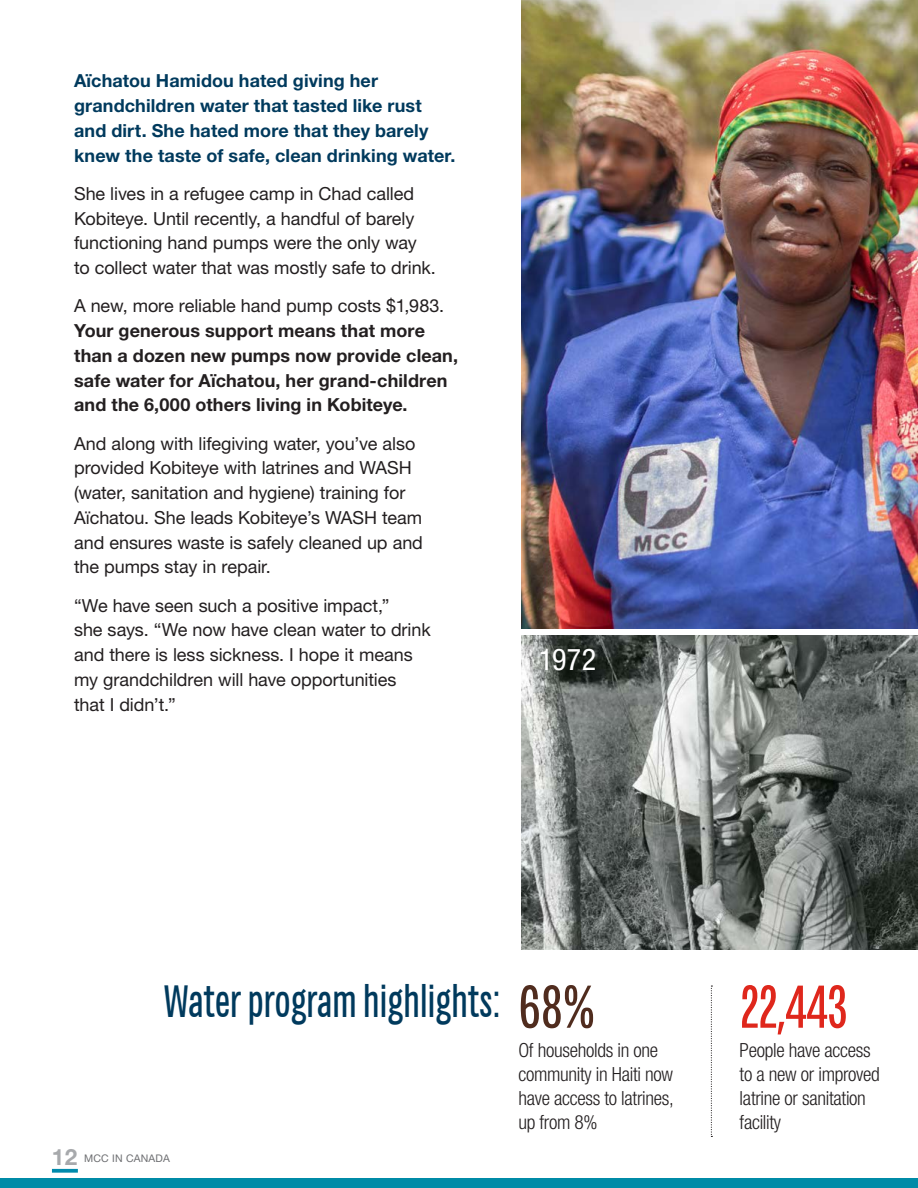
<style>
.page{position:relative;width:918px;height:1188px;background:#fff}
.page>*{position:absolute;margin:0;border:0;box-sizing:border-box;transform-origin:0 0}
.t1{font:60.15px "Chartwell Pies";color:#df271c}
.t2{font:60.15px "Chartwell Pies";color:#502c1e}
.t3{font:45px "Chartwell Pies";letter-spacing:-.01em;color:#003a5d}
.t4{font:condensed 30px "Helvetica Neue";color:#fff}
.t5{font:300 condensed 19.5px/24px "Helvetica Neue";letter-spacing:-.015em;color:#231f20}
.t6{font:18px/24.8px "Helvetica Neue Roman MCC";letter-spacing:-.005em;color:#231f20}
.t7{font:18px/24.8px "Helvetica Neue Bold MCC";letter-spacing:.005em;color:#231f20}
.t8{font:18px/24.8px "Helvetica Neue Bold MCC";letter-spacing:.005em;color:#003a5d}
.t9{font:10.5px "Helvetica Neue Roman MCC";letter-spacing:.02em;color:#6d6e71}
.s1{font-family:"Helvetica Neue Bold MCC";font-size:22.5px;color:#a7a9ac}
</style>
<div class="page">
<img style="left:521px;top:0;width:397px;height:629px">
<img style="left:521px;top:635px;width:397px;height:315px">
<div style="left:0;top:1178px;width:918px;height:10px;background:#008ba7"></div>
<svg style="left:52px;top:1169px;width:26px;height:4px"></svg>
<svg style="left:711px;top:986px;width:1px;height:151px"></svg>
<p class="t8" style="left:74px;top:68px;width:383px">Aïchatou Hamidou hated giving her grandchildren water that tasted like rust and dirt. She hated more that they barely knew the taste of safe, clean drinking water.</p>
<p class="t6" style="left:74px;top:181px;width:363px">She lives in a refugee camp in Chad called Kobiteye. Until recently, a handful of barely functioning hand pumps were the only way to collect water that was mostly safe to drink.</p>
<p class="t6" style="left:74px;top:293px;width:372px">A new, more reliable hand pump costs $1,983.</p>
<p class="t7" style="left:74px;top:318px;width:386px">Your generous support means that more than a dozen new pumps now provide clean, safe water for Aïchatou, her grand-children and the 6,000 others living in Kobiteye.</p>
<p class="t6" style="left:74px;top:431px;width:350px">And along with lifegiving water, you’ve also provided Kobiteye with latrines and WASH (water, sanitation and hygiene) training for Aïchatou. She leads Kobiteye’s WASH team and ensures waste is safely cleaned up and the pumps stay in repair.</p>
<p class="t6" style="left:74px;top:593px;width:358px">“We have seen such a positive impact,”<br>she says. “We now have clean water to drink and there is less sickness. I hope it means my grandchildren will have opportunities that I didn’t.”</p>
<h3 class="t4" style="left:539px;top:642px;width:59px">1972</h3>
<h2 class="t3" style="left:164px;top:974px;width:338px">Water program highlights:</h2>
<p class="t9" style="left:52px;top:1152px;width:120px"><span class="s1">12</span> MCC IN CANADA</p>
<h1 class="t2" style="left:518px;top:970px;width:79px">68%</h1>
<p class="t5" style="left:518px;top:1038px;width:157px">Of households in one community in Haiti now have access to latrines, up from 8%</p>
<h1 class="t1" style="left:740px;top:970px;width:110px">22,443</h1>
<p class="t5" style="left:740px;top:1038px;width:142px">People have access to a new or improved latrine or sanitation facility</p>
</div>
